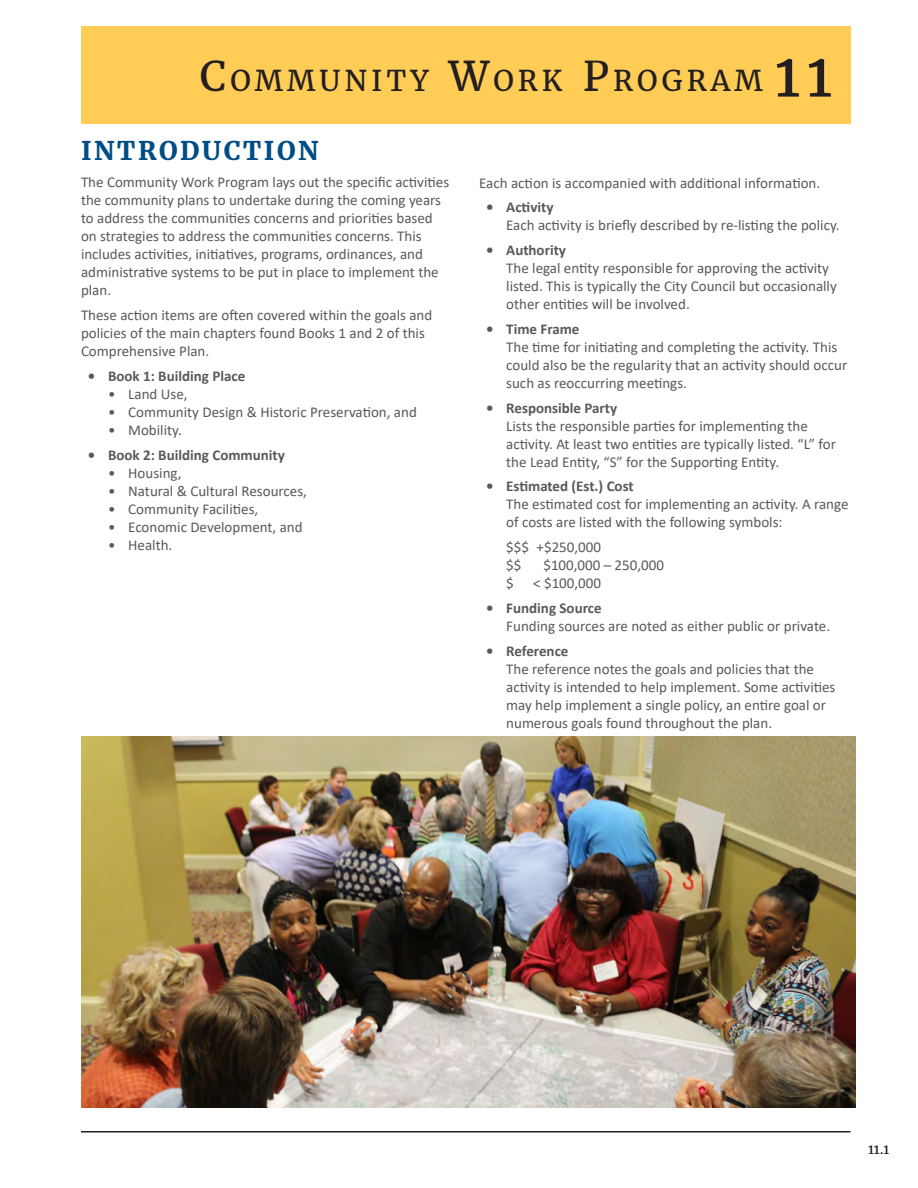
<style>
.page{position:relative;width:918px;height:1188px;background:#fff}
.page>*{position:absolute;margin:0;border:0;box-sizing:border-box;transform-origin:0 0}
.t1{font:60px "Merriweather";color:#231f20}
.t2{font:28.35px "Merriweather";letter-spacing:.145em;color:#231f20}
.Heading_1{font:700 25.5px "Merriweather";letter-spacing:.1em;color:#004d85}
.Body_text{font:15px/18px "Calibri";color:#58595b}
.Body_text-2{font:700 15px "Calibri";color:#58595b}
.t3{font:13.5px "Merriweather";color:#231f20}
.s1{font-size:40.5px}
</style>
<div class="page">
<hr style="left:81px;top:1131px;width:769px;height:1px;background:#231f20">
<div style="left:81px;top:27px;width:769px;height:97px;background:#ffcc56"></div>
<img style="left:81px;top:737px;width:774px;height:371px">
<p class="t2" style="left:200px;top:62px;width:564px"><span class="s1">C</span>OMMUNITY <span class="s1">W</span>ORK <span class="s1">P</span>ROGRAM</p>
<p class="t1" style="left:774px;top:35px;width:59px">11</p>
<p class="Heading_1" style="left:81px;top:134px;width:239px">INTRODUCTION</p>
<p class="Body_text" style="left:81px;top:173px;width:370px">The Community Work Program lays out the specific activities the community plans to undertake during the coming years to address the communities concerns and priorities based on strategies to address the communities concerns. This includes activities, initiatives, programs, ordinances, and administrative systems to be put in place to implement the plan.</p>
<p class="Body_text" style="left:81px;top:306px;width:353px">These action items are often covered within the goals and policies of the main chapters found Books 1 and 2 of this<br>Comprehensive Plan.</p>
<p class="Body_text-2" style="left:88px;top:365px;width:159px">• Book 1: Building Place</p>
<p class="Body_text" style="left:108px;top:385px;width:81px">• Land Use,</p>
<p class="Body_text" style="left:108px;top:403px;width:310px">• Community Design &amp; Historic Preservation, and</p>
<p class="Body_text" style="left:108px;top:421px;width:75px">• Mobility.</p>
<p class="Body_text-2" style="left:88px;top:444px;width:199px">• Book 2: Building Community</p>
<p class="Body_text" style="left:108px;top:463px;width:75px">• Housing,</p>
<p class="Body_text" style="left:108px;top:481px;width:201px">• Natural &amp; Cultural Resources,</p>
<p class="Body_text" style="left:108px;top:499px;width:152px">• Community Facilities,</p>
<p class="Body_text" style="left:108px;top:517px;width:196px">• Economic Development, and</p>
<p class="Body_text" style="left:108px;top:535px;width:66px">• Health.</p>
<p class="Body_text" style="left:479px;top:173px;width:343px">Each action is accompanied with additional information.</p>
<p class="Body_text-2" style="left:486px;top:197px;width:69px">• Activity</p>
<p class="Body_text" style="left:506px;top:216px;width:335px">Each activity is briefly described by re-listing the policy.</p>
<p class="Body_text-2" style="left:486px;top:239px;width:82px">• Authority</p>
<p class="Body_text" style="left:506px;top:259px;width:332px">The legal entity responsible for approving the activity listed. This is typically the City Council but occasionally other entities will be involved.</p>
<p class="Body_text-2" style="left:486px;top:318px;width:95px">• Time Frame</p>
<p class="Body_text" style="left:506px;top:337px;width:342px">The time for initiating and completing the activity. This could also be the regularity that an activity should occur such as reoccurring meetings.</p>
<p class="Body_text-2" style="left:486px;top:397px;width:133px">• Responsible Party</p>
<p class="Body_text" style="left:506px;top:416px;width:331px">Lists the responsible parties for implementing the activity. At least two entities are typically listed. “L” for the Lead Entity, “S” for the Supporting Entity.</p>
<p class="Body_text-2" style="left:486px;top:476px;width:149px">• Estimated (Est.) Cost</p>
<p class="Body_text" style="left:506px;top:495px;width:344px">The estimated cost for implementing an activity. A range of costs are listed with the following symbols:</p>
<p class="Body_text" style="left:506px;top:538px;width:96px">$$$ +$250,000 $$</p>
<p class="Body_text" style="left:543px;top:556px;width:122px">$100,000 – 250,000</p>
<p class="Body_text" style="left:506px;top:574px;width:9px">$</p>
<p class="Body_text" style="left:533px;top:574px;width:69px">&lt; $100,000</p>
<p class="Body_text-2" style="left:486px;top:597px;width:117px">• Funding Source</p>
<p class="Body_text" style="left:506px;top:616px;width:325px">Funding sources are noted as either public or private.</p>
<p class="Body_text-2" style="left:486px;top:640px;width:84px">• Reference</p>
<p class="Body_text" style="left:506px;top:659px;width:331px">The reference notes the goals and policies that the activity is intended to help implement. Some activities may help implement a single policy, an entire goal or numerous goals found throughout the plan.</p>
<p class="t3" style="left:868px;top:1140px;width:23px">11.1</p>
</div>
